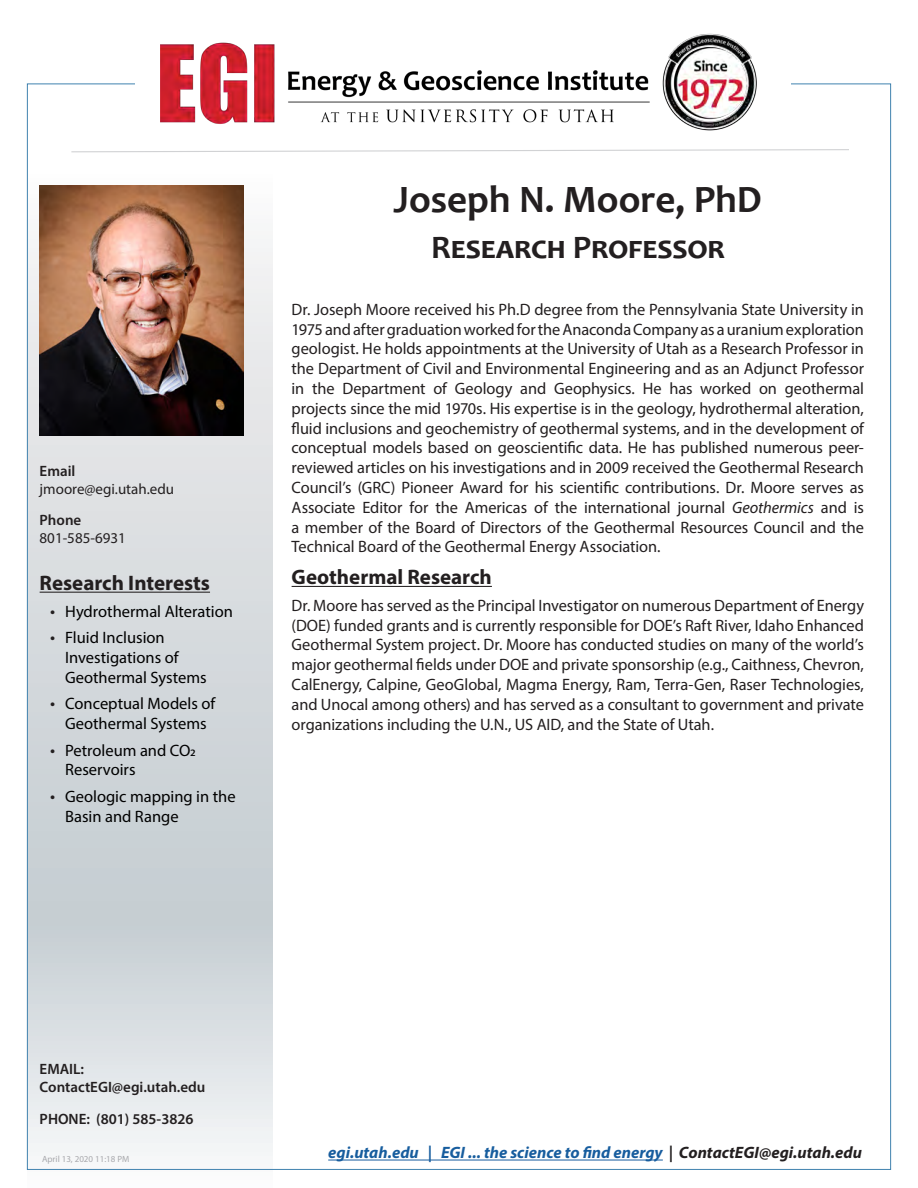
<style>
.page{position:relative;width:918px;height:1188px;background:#fff}
.page>*{position:absolute;margin:0;border:0;box-sizing:border-box;transform-origin:0 0}
.flyer_PI_Staff_Name{font:700 39px "Candara";color:#231f20}
.flyer_PI_EGI_Staff_T{font:700 33px "Candara";letter-spacing:.035em;color:#231f20}
.flyer_Sidebar_Headin{font:700 21px "Myriad Pro";color:#231f20}
.flyer_BODY_TEXT_Left{font:16.5px/19.8px "Myriad Pro";letter-spacing:-.005em;color:#231f20;text-align:justify}
.t1{font:16.5px/19.8px "Myriad Pro";color:#000}
.t2{font:italic 700 16.5px "Myriad Pro";color:#175d9e}
.flyer_Sidebar_Email{font:600 15px/18px "Myriad Pro";color:#231f20}
.flyer_Sidebar_Email-2{font:15px "Myriad Pro";color:#231f20}
.flyer_Date_time__bot{font:9px "Myriad Pro";color:#a8a9ad}
.s1{font-size:18px;color:#231f20}
.s2{font-style:italic}
.s3{color:#231f20}
</style>
<div class="page">
<svg style="left:29px;top:185px;width:243px;height:971px;background:#d7dbdf"></svg>
<hr style="left:328px;top:1160px;width:335px;height:1px;background:#175d9e">
<svg style="left:71px;top:149px;width:778px;height:4px"></svg>
<img style="left:160px;top:33px;width:597px;height:98px">
<img style="left:40px;top:185px;width:204px;height:251px">
<hr style="left:40px;top:592px;width:170px;height:1px;background:#231f20">
<hr style="left:292px;top:586px;width:200px;height:1px;background:#231f20">
<p class="flyer_Sidebar_Email" style="left:40px;top:461px;width:37px">Email</p>
<p class="flyer_Sidebar_Email-2" style="left:40px;top:479px;width:136px">jmoore@egi.utah.edu</p>
<p class="flyer_Sidebar_Email" style="left:40px;top:511px;width:43px">Phone</p>
<p class="flyer_Sidebar_Email-2" style="left:40px;top:529px;width:88px">801-585-6931</p>
<p class="flyer_Sidebar_Headin" style="left:40px;top:569px;width:172px">Research Interests</p>
<p class="t1" style="left:50px;top:601px;width:184px"><span class="s1">•</span> Hydrothermal Alteration</p>
<p class="t1" style="left:65px;top:627px;width:143px;text-indent:-15px"><span class="s1">•</span> Fluid Inclusion<br>Investigations of<br>Geothermal Systems</p>
<p class="t1" style="left:50px;top:694px;width:167px;text-align:center"><span class="s1">•</span> Conceptual Models of<br>Geothermal Systems</p>
<p class="t1" style="left:65px;top:740px;width:132px;text-indent:-15px"><span class="s1">•</span> Petroleum and CO2<br>Reservoirs</p>
<p class="t1" style="left:65px;top:786px;width:172px;text-indent:-15px"><span class="s1">•</span> Geologic mapping in the<br>Basin and Range</p>
<p class="flyer_PI_Staff_Name" style="left:394px;top:175px;width:370px">Joseph N. Moore, PhD</p>
<p class="flyer_PI_EGI_Staff_T" style="left:431px;top:227px;width:291px">Research Professor</p>
<p class="flyer_BODY_TEXT_Left" style="left:292px;top:299px;width:574px">Dr. Joseph Moore received his Ph.D degree from the Pennsylvania State University in 1975 and after graduation worked for the Anaconda Company as a uranium exploration geologist. He holds appointments at the University of Utah as a Research Professor in the Department of Civil and Environmental Engineering and as an Adjunct Professor in the Department of Geology and Geophysics. He has worked on geothermal projects since the mid 1970s. His expertise is in the geology, hydrothermal alteration, fluid inclusions and geochemistry of geothermal systems, and in the development of conceptual models based on geoscientific data. He has published numerous peer&shy;reviewed articles on his investigations and in 2009 received the Geothermal Research Council’s (GRC) Pioneer Award for his scientific contributions. Dr. Moore serves as Associate Editor for the Americas of the international journal <span class="s2">Geothermics</span> and is a member of the Board of Directors of the Geothermal Resources Council and the Technical Board of the Geothermal Energy Association.</p>
<p class="flyer_Sidebar_Headin" style="left:292px;top:564px;width:202px">Geothermal Research</p>
<p class="flyer_BODY_TEXT_Left" style="left:292px;top:595px;width:574px">Dr. Moore has served as the Principal Investigator on numerous Department of Energy (DOE) funded grants and is currently responsible for DOE’s Raft River, Idaho Enhanced Geothermal System project. Dr. Moore has conducted studies on many of the world’s major geothermal fields under DOE and private sponsorship (e.g., Caithness, Chevron, CalEnergy, Calpine, GeoGlobal, Magma Energy, Ram, Terra-Gen, Raser Technologies, and Unocal among others) and has served as a consultant to government and private organizations including the U.N., US AID, and the State of Utah.</p>
<p class="flyer_Sidebar_Email" style="left:40px;top:1060px;width:167px">EMAIL:<br>ContactEGI@egi.utah.edu</p>
<p class="flyer_Sidebar_Email" style="left:40px;top:1110px;width:155px">PHONE: (801) 585-3826</p>
<p class="flyer_Date_time__bot" style="left:42px;top:1154px;width:89px">April 13, 2020 11:18 PM</p>
<p class="t2" style="left:328px;top:1142px;width:535px">egi.utah.edu | EGI ... the science to find energy <span class="s3">| ContactEGI@egi.utah.edu</span></p>
</div>
